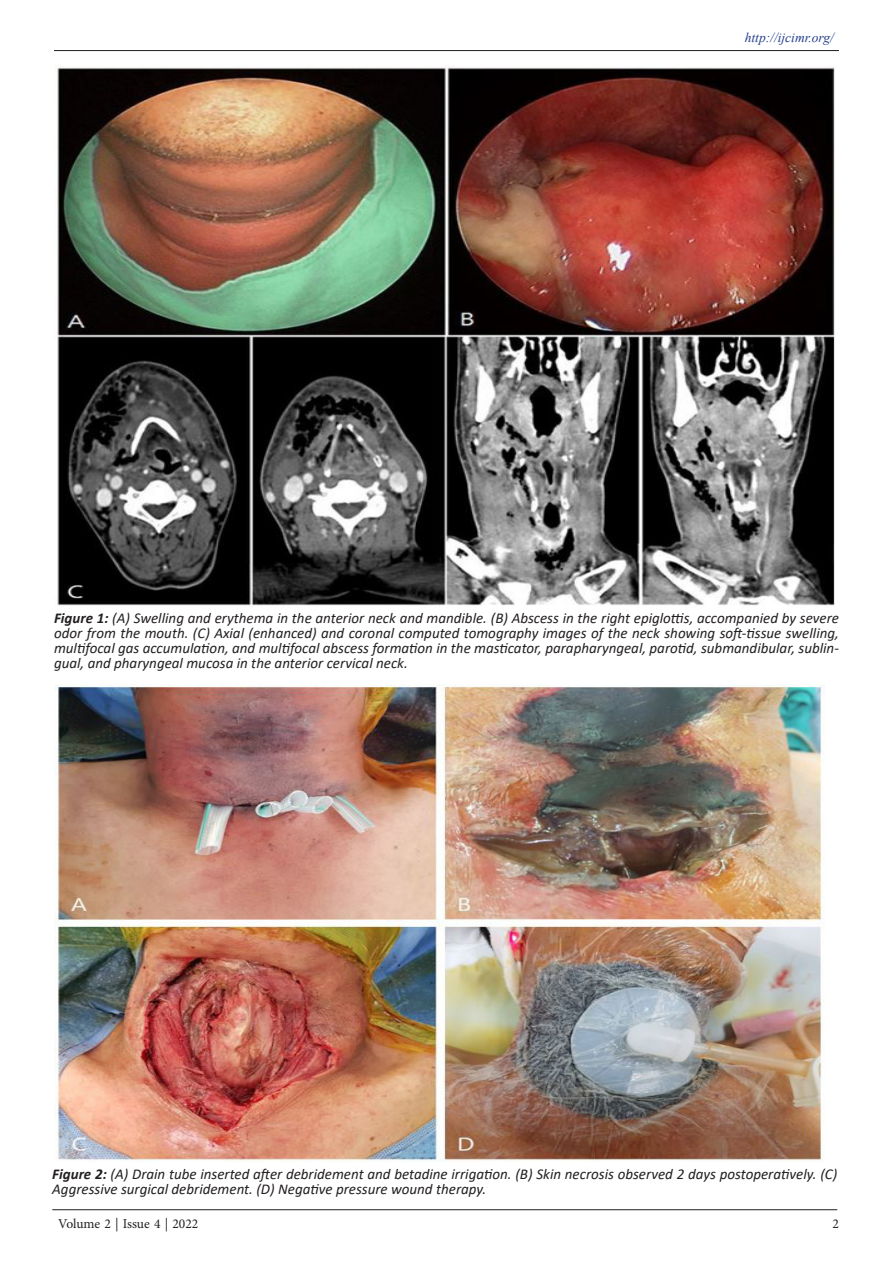
<style>
.page{position:relative;width:893px;height:1263px;background:#fff}
.page>*{position:absolute;margin:0;border:0;box-sizing:border-box;transform-origin:0 0}
.fig_tittle{font:italic 15px/15px "Calibri";color:#231f20;text-align:justify}
.t1{font:13.5px "Minion Pro";letter-spacing:-.005em;color:#231f20}
.t2{font:italic 13.5px "Times New Roman";color:#253f8e}
.s1{font-weight:700}
</style>
<div class="page">
<hr style="left:52px;top:1209px;width:785px;height:1px;background:#231f20">
<hr style="left:54px;top:50px;width:785px;height:1px;background:#231f20">
<img style="left:57px;top:66px;width:778px;height:540px">
<img style="left:54px;top:684px;width:770px;height:477px">
<p class="t2" style="left:745px;top:28px;width:91px">http://ijcimr.org/</p>
<p class="fig_tittle" style="left:54px;top:610px;width:786px"><span class="s1">Figure 1:</span> (A) Swelling and erythema in the anterior neck and mandible. (B) Abscess in the right epiglottis, accompanied by severe odor from the mouth. (C) Axial (enhanced) and coronal computed tomography images of the neck showing soft-tissue swelling, multifocal gas accumulation, and multifocal abscess formation in the masticator, parapharyngeal, parotid, submandibular, sublin&shy;gual, and pharyngeal mucosa in the anterior cervical neck.</p>
<p class="fig_tittle" style="left:52px;top:1166px;width:786px"><span class="s1">Figure 2:</span> (A) Drain tube inserted after debridement and betadine irrigation. (B) Skin necrosis observed 2 days postoperatively. (C)<br>Aggressive surgical debridement. (D) Negative pressure wound therapy.</p>
<p class="t1" style="left:58px;top:1214px;width:142px">Volume 2 | Issue 4 | 2022</p>
<p class="t1" style="left:832px;top:1214px;width:8px">2</p>
</div>
